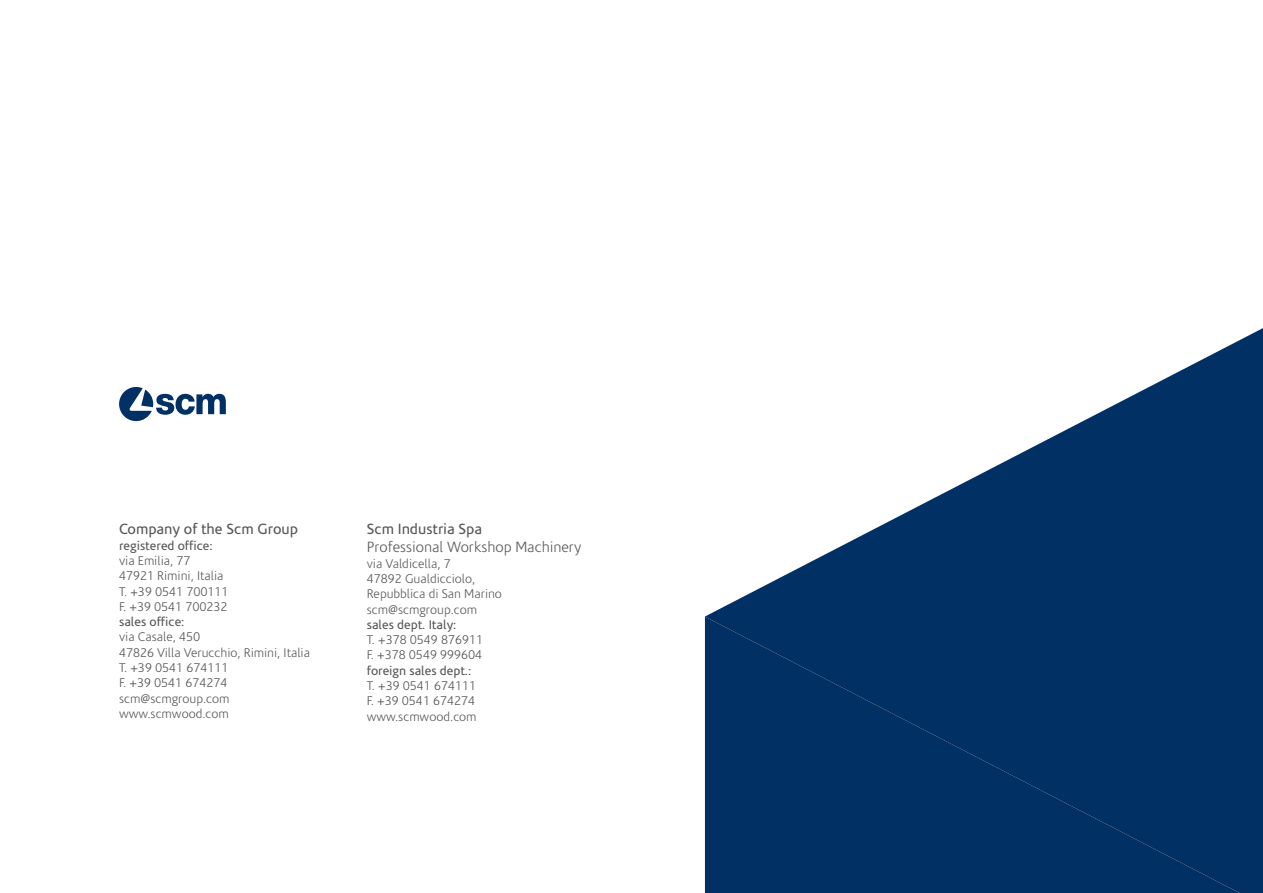
<style>
.page{position:relative;width:1263px;height:893px;background:#fff}
.page>*{position:absolute;margin:0;border:0;box-sizing:border-box;transform-origin:0 0}
.t1{font:15px "Corisande OT";color:#58585a}
.t2{font:300 15px "Corisande OT";color:#58585a}
.t3{font:300 12.75px/15.3px "Corisande OT";color:#58585a}
.t4{font:12.75px "Corisande OT";color:#58585a}
</style>
<div class="page">
<svg style="left:119px;top:387px;width:107px;height:34px"></svg>
<svg style="left:705px;top:328px;width:558px;height:289px"></svg>
<div style="left:705px;top:617px;width:558px;height:276px;background:#003064"></div>
<p class="t1" style="left:119px;top:521px;width:180px">Company of the Scm Group</p>
<p class="t4" style="left:119px;top:538px;width:95px">registered office:</p>
<p class="t3" style="left:119px;top:553px;width:111px">via Emilia, 77<br>47921 Rimini, Italia<br>T. +39 0541 700111<br>F. +39 0541 700232</p>
<p class="t4" style="left:119px;top:615px;width:67px">sales office:</p>
<p class="t3" style="left:119px;top:630px;width:192px">via Casale, 450<br>47826 Villa Verucchio, Rimini, Italia<br>T. +39 0541 674111<br>F. +39 0541 674274 scm@scmgroup.com www.scmwood.com</p>
<p class="t1" style="left:367px;top:521px;width:117px">Scm Industria Spa</p>
<p class="t2" style="left:367px;top:539px;width:216px">Professional Workshop Machinery</p>
<p class="t3" style="left:367px;top:556px;width:137px">via Valdicella, 7<br>47892 Gualdicciolo,<br>Repubblica di San Marino scm@scmgroup.com</p>
<p class="t4" style="left:367px;top:617px;width:91px">sales dept. Italy:</p>
<p class="t3" style="left:367px;top:632px;width:118px">T. +378 0549 876911<br>F. +378 0549 999604</p>
<p class="t4" style="left:367px;top:663px;width:106px">foreign sales dept.:</p>
<p class="t3" style="left:367px;top:678px;width:111px;text-align:justify">T. +39 0541 674111<br>F. +39 0541 674274 www.scmwood.com</p>
</div>
